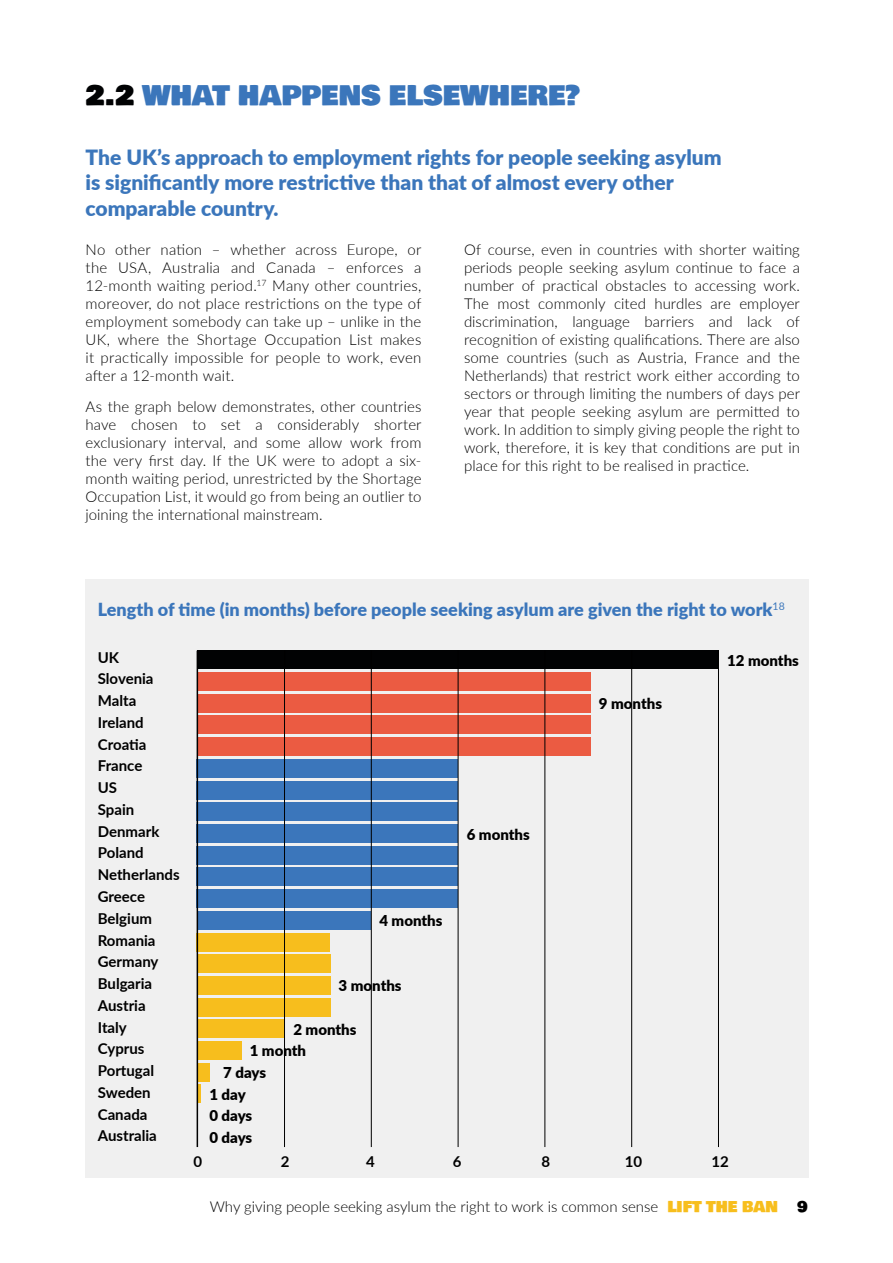
<style>
.page{position:relative;width:893px;height:1263px;background:#fff}
.page>*{position:absolute;margin:0;border:0;box-sizing:border-box;transform-origin:0 0}
.t1{font:27px "Bowlby One SC";color:#3b76bb}
.t2{font:900 21px/25.5px "Lato";color:#3b76bb}
.t3{font:900 18px "Lato";color:#3b76bb}
.t4{font:300 15px/18px "Lato";color:#000;text-align:justify}
.t5{font:700 15px/21.8px "Lato";color:#000}
.t6{font:900 15px "Lato";color:#000}
.t7{font:15px "Bowlby One SC";color:#000}
.s1{color:#010203}
.s2{font-family:"Bowlby One SC";font-weight:400;color:#f7be1d}
</style>
<div class="page">
<div style="left:85px;top:580px;width:723px;height:598px;background:#f0f0f0"></div>
<div style="left:197px;top:651px;width:522px;height:18px;background:#010203"></div>
<div style="left:197px;top:694px;width:393px;height:18px;background:#eb5b42"></div>
<div style="left:197px;top:737px;width:393px;height:19px;background:#eb5b42"></div>
<div style="left:197px;top:803px;width:261px;height:18px;background:#3b76bb"></div>
<div style="left:197px;top:672px;width:393px;height:19px;background:#eb5b42"></div>
<div style="left:197px;top:716px;width:393px;height:18px;background:#eb5b42"></div>
<div style="left:197px;top:781px;width:261px;height:18px;background:#3b76bb"></div>
<div style="left:197px;top:759px;width:261px;height:19px;background:#3b76bb"></div>
<div style="left:197px;top:824px;width:261px;height:19px;background:#3b76bb"></div>
<div style="left:197px;top:889px;width:261px;height:19px;background:#3b76bb"></div>
<div style="left:197px;top:846px;width:261px;height:18px;background:#3b76bb"></div>
<div style="left:197px;top:911px;width:174px;height:18px;background:#3b76bb"></div>
<div style="left:197px;top:868px;width:261px;height:18px;background:#3b76bb"></div>
<div style="left:197px;top:933px;width:133px;height:18px;background:#f7be1d"></div>
<div style="left:197px;top:976px;width:133px;height:19px;background:#f7be1d"></div>
<div style="left:197px;top:1019px;width:87px;height:19px;background:#f7be1d"></div>
<div style="left:197px;top:1063px;width:13px;height:18px;background:#f7be1d"></div>
<div style="left:197px;top:954px;width:133px;height:19px;background:#f7be1d"></div>
<div style="left:197px;top:998px;width:133px;height:18px;background:#f7be1d"></div>
<div style="left:197px;top:1041px;width:44px;height:19px;background:#f7be1d"></div>
<svg style="left:198px;top:1084px;width:3px;height:19px"></svg>
<hr style="left:197px;top:651px;width:1px;height:496px;background:#000">
<hr style="left:284px;top:651px;width:1px;height:496px;background:#000">
<hr style="left:371px;top:651px;width:1px;height:496px;background:#000">
<hr style="left:545px;top:651px;width:1px;height:496px;background:#000">
<hr style="left:631px;top:651px;width:1px;height:496px;background:#000">
<hr style="left:718px;top:651px;width:1px;height:496px;background:#000">
<hr style="left:458px;top:651px;width:1px;height:496px;background:#000">
<h1 class="t1" style="left:86px;top:75px;width:496px"><span class="s1">2.2</span> WHAT HAPPENS ELSEWHERE?</h1>
<h2 class="t2" style="left:86px;top:143px;width:638px">The UK’s approach to employment rights for people seeking asylum is significantly more restrictive than that of almost every other comparable country.</h2>
<p class="t4" style="left:86px;top:240px;width:337px">No other nation – whether across Europe, or the USA, Australia and Canada – enforces a 12-month waiting period.<sup>17</sup> Many other countries, moreover, do not place restrictions on the type of employment somebody can take up – unlike in the UK, where the Shortage Occupation List makes it practically impossible for people to work, even after a 12-month wait.</p>
<p class="t4" style="left:86px;top:397px;width:337px">As the graph below demonstrates, other countries have chosen to set a considerably shorter exclusionary interval, and some allow work from the very first day. If the UK were to adopt a six&shy;month waiting period, unrestricted by the Shortage Occupation List, it would go from being an outlier to joining the international mainstream.</p>
<p class="t4" style="left:464px;top:240px;width:337px">Of course, even in countries with shorter waiting periods people seeking asylum continue to face a number of practical obstacles to accessing work.<br>The most commonly cited hurdles are employer discrimination, language barriers and lack of recognition of existing qualifications. There are also some countries (such as Austria, France and the Netherlands) that restrict work either according to sectors or through limiting the numbers of days per year that people seeking asylum are permitted to work. In addition to simply giving people the right to work, therefore, it is key that conditions are put in place for this right to be realised in practice.</p>
<p class="t3" style="left:98px;top:596px;width:688px">Length of time (in months) before people seeking asylum are given the right to work<sup>18</sup></p>
<p class="t5" style="left:98px;top:646px;width:83px">UK<br>Slovenia<br>Malta<br>Ireland<br>Croatia<br>France<br>US<br>Spain<br>Denmark<br>Poland<br>Netherlands<br>Greece<br>Belgium<br>Romania<br>Germany<br>Bulgaria<br>Austria<br>Italy<br>Cyprus<br>Portugal<br>Sweden<br>Canada<br>Australia</p>
<p class="t6" style="left:727px;top:649px;width:73px">12 months</p>
<p class="t6" style="left:599px;top:692px;width:65px">9 months</p>
<p class="t6" style="left:467px;top:823px;width:65px">6 months</p>
<p class="t6" style="left:379px;top:909px;width:65px">4 months</p>
<p class="t6" style="left:339px;top:974px;width:65px">3 months</p>
<p class="t6" style="left:293px;top:1018px;width:65px">2 months</p>
<p class="t6" style="left:250px;top:1039px;width:58px">1 month</p>
<p class="t6" style="left:223px;top:1062px;width:44px">7 days</p>
<p class="t6" style="left:209px;top:1083px;width:38px">1 day</p>
<p class="t6" style="left:209px;top:1104px;width:44px">0 days</p>
<p class="t6" style="left:209px;top:1126px;width:44px">0 days</p>
<p class="t5" style="left:193px;top:1150px;width:10px">0</p>
<p class="t5" style="left:281px;top:1150px;width:10px">2</p>
<p class="t5" style="left:366px;top:1150px;width:10px">4</p>
<p class="t5" style="left:453px;top:1150px;width:10px">6</p>
<p class="t5" style="left:542px;top:1150px;width:10px">8</p>
<p class="t5" style="left:625px;top:1150px;width:19px">10</p>
<p class="t5" style="left:711px;top:1150px;width:19px">12</p>
<p class="t4" style="left:210px;top:1197px;width:570px">Why giving people seeking asylum the right to work is common sense <span class="s2">LIFT THE BAN</span></p>
<p class="t7" style="left:797px;top:1195px;width:12px">9</p>
</div>
